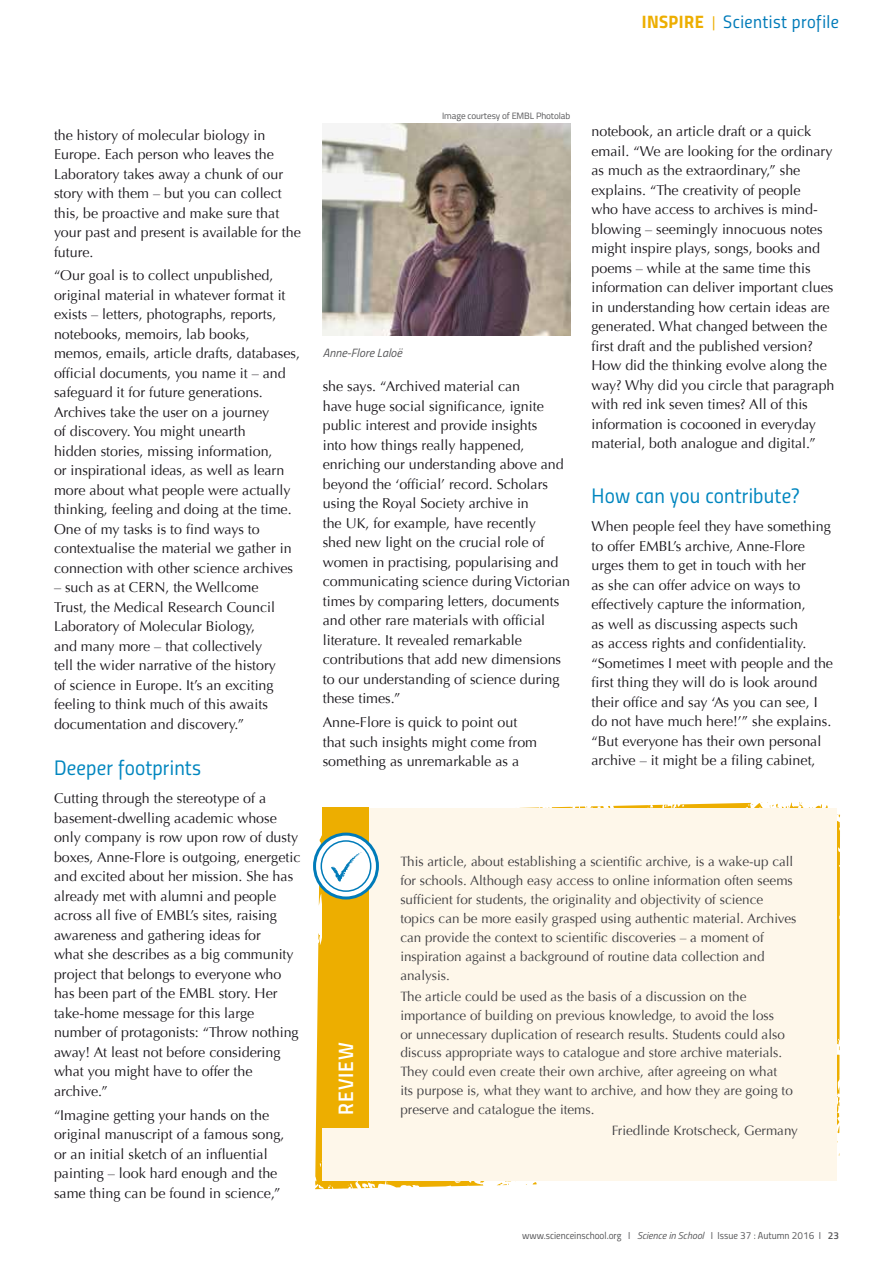
<style>
.page{position:relative;width:893px;height:1263px;background:#fff}
.page>*{position:absolute;margin:0;border:0;box-sizing:border-box;transform-origin:0 0}
.t1{font:21px "Titillium Regular Upright";letter-spacing:.01em;color:#0086bf}
.t2{font:21px "Titillium Semibold Upright";color:#fff}
.t3{font:18px "Titillium Regular Upright";letter-spacing:.025em;color:#007bb9}
.t4{font:14.25px/19.5px "Optima";color:#1a171c}
.t5{font:13.5px/18.9px "Optima";color:#3e3d40}
.t6{font:italic 12px "Titillium Web";color:#58585a}
.t7{font:10.05px "Titillium Regular Upright";color:#58585a}
.t8{font:9.15px "Titillium Web";letter-spacing:-.01em;color:#58585a}
.s1{font-family:"Titillium Bold Upright";color:#edae00}
.s2{font-size:15px;color:#edae00}
.s3{font-family:"Titillium Web";font-style:italic}
.s4{font-family:"Titillium Semibold Upright"}
</style>
<div class="page">
<svg style="left:315px;top:802px;width:525px;height:387px"></svg>
<div style="left:322px;top:808px;width:515px;height:372px;background:#fef7ea"></div>
<div style="left:322px;top:808px;width:47px;height:320px;background:#edae00"></div>
<svg style="left:315px;top:834px;width:62px;height:64px"></svg>
<div style="left:313px;top:832px;width:66px;height:67px;border:3px solid #007bb9;border-radius:50%"></div>
<div style="left:321px;top:841px;width:50px;height:50px;background:#fff;border-radius:50%"></div>
<div style="left:321px;top:840px;width:50px;height:52px;border:2px solid #007bb9;border-radius:50%"></div>
<svg style="left:331px;top:852px;width:30px;height:30px"></svg>
<img style="left:323px;top:123px;width:247px;height:213px">
<p class="t3" style="left:642px;top:9px;width:199px"><span class="s1">INSPIRE</span> <span class="s2">|</span> Scientist profile</p>
<p class="t4" style="left:54px;top:125px;width:248px">the history of molecular biology in<br>Europe. Each person who leaves the<br>Laboratory takes away a chunk of our story with them – but you can collect this, be proactive and make sure that your past and present is available for the future.</p>
<p class="t4" style="left:54px;top:266px;width:248px">“Our goal is to collect unpublished, original material in whatever format it exists – letters, photographs, reports, notebooks, memoirs, lab books, memos, emails, article drafts, databases, official documents, you name it – and safeguard it for future generations.<br>Archives take the user on a journey<br>of discovery. You might unearth<br>hidden stories, missing information,<br>or inspirational ideas, as well as learn more about what people were actually thinking, feeling and doing at the time.<br>One of my tasks is to find ways to contextualise the material we gather in connection with other science archives</p>
<p class="t4" style="left:54px;top:578px;width:223px">– such as at CERN, the Wellcome Trust, the Medical Research Council Laboratory of Molecular Biology, and many more – that collectively tell the wider narrative of the history of science in Europe. It’s an exciting feeling to think much of this awaits documentation and discovery.”</p>
<h1 class="t1" style="left:54px;top:752px;width:148px">Deeper footprints</h1>
<p class="t4" style="left:54px;top:789px;width:248px">Cutting through the stereotype of a basement-dwelling academic whose only company is row upon row of dusty boxes, Anne-Flore is outgoing, energetic and excited about her mission. She has already met with alumni and people across all five of EMBL’s sites, raising awareness and gathering ideas for<br>what she describes as a big community project that belongs to everyone who has been part of the EMBL story. Her take-home message for this large number of protagonists: “Throw nothing away! At least not before considering what you might have to offer the archive.”</p>
<p class="t4" style="left:54px;top:1105px;width:232px">“Imagine getting your hands on the original manuscript of a famous song, or an initial sketch of an influential painting – look hard enough and the same thing can be found in science,”</p>
<p class="t8" style="left:442px;top:110px;width:130px">Image courtesy of EMBL Photolab</p>
<p class="t6" style="left:323px;top:344px;width:81px">Anne-Flore Laloë</p>
<p class="t4" style="left:323px;top:377px;width:249px">she says. “Archived material can<br>have huge social significance, ignite public interest and provide insights<br>into how things really happened, enriching our understanding above and beyond the ‘official’ record. Scholars using the Royal Society archive in<br>the UK, for example, have recently<br>shed new light on the crucial role of women in practising, popularising and communicating science during Victorian times by comparing letters, documents and other rare materials with official literature. It revealed remarkable contributions that add new dimensions to our understanding of science during these times.”</p>
<p class="t4" style="left:323px;top:713px;width:216px">Anne-Flore is quick to point out that such insights might come from something as unremarkable as a</p>
<p class="t4" style="left:591px;top:122px;width:244px">notebook, an article draft or a quick email. “We are looking for the ordinary as much as the extraordinary,” she explains. “The creativity of people<br>who have access to archives is mind&shy;blowing – seemingly innocuous notes might inspire plays, songs, books and poems – while at the same time this information can deliver important clues in understanding how certain ideas are generated. What changed between the first draft and the published version?<br>How did the thinking evolve along the way? Why did you circle that paragraph with red ink seven times? All of this information is cocooned in everyday material, both analogue and digital.”</p>
<h1 class="t1" style="left:591px;top:480px;width:210px">How can you contribute?</h1>
<p class="t4" style="left:591px;top:517px;width:243px">When people feel they have something to offer EMBL’s archive, Anne-Flore urges them to get in touch with her<br>as she can offer advice on ways to effectively capture the information,<br>as well as discussing aspects such<br>as access rights and confidentiality. “Sometimes I meet with people and the first thing they will do is look around their office and say ‘As you can see, I do not have much here!’” she explains. “But everyone has their own personal archive – it might be a filing cabinet,</p>
<h1 class="t2" style="left:330px;top:1115px;width:74px;rotate:-90deg">REVIEW</h1>
<p class="t5" style="left:400px;top:852px;width:398px">This article, about establishing a scientific archive, is a wake-up call for schools. Although easy access to online information often seems sufficient for students, the originality and objectivity of science topics can be more easily grasped using authentic material. Archives can provide the context to scientific discoveries – a moment of inspiration against a background of routine data collection and analysis.</p>
<p class="t5" style="left:400px;top:987px;width:394px">The article could be used as the basis of a discussion on the importance of building on previous knowledge, to avoid the loss<br>or unnecessary duplication of research results. Students could also discuss appropriate ways to catalogue and store archive materials.<br>They could even create their own archive, after agreeing on what its purpose is, what they want to archive, and how they are going to preserve and catalogue the items.</p>
<p class="t5" style="left:612px;top:1121px;width:188px">Friedlinde Krotscheck, Germany</p>
<p class="t7" style="left:522px;top:1228px;width:318px">www.scienceinschool.org I <span class="s3">Science in School</span> I Issue 37 : Autumn 2016 I <span class="s4">23</span></p>
</div>
